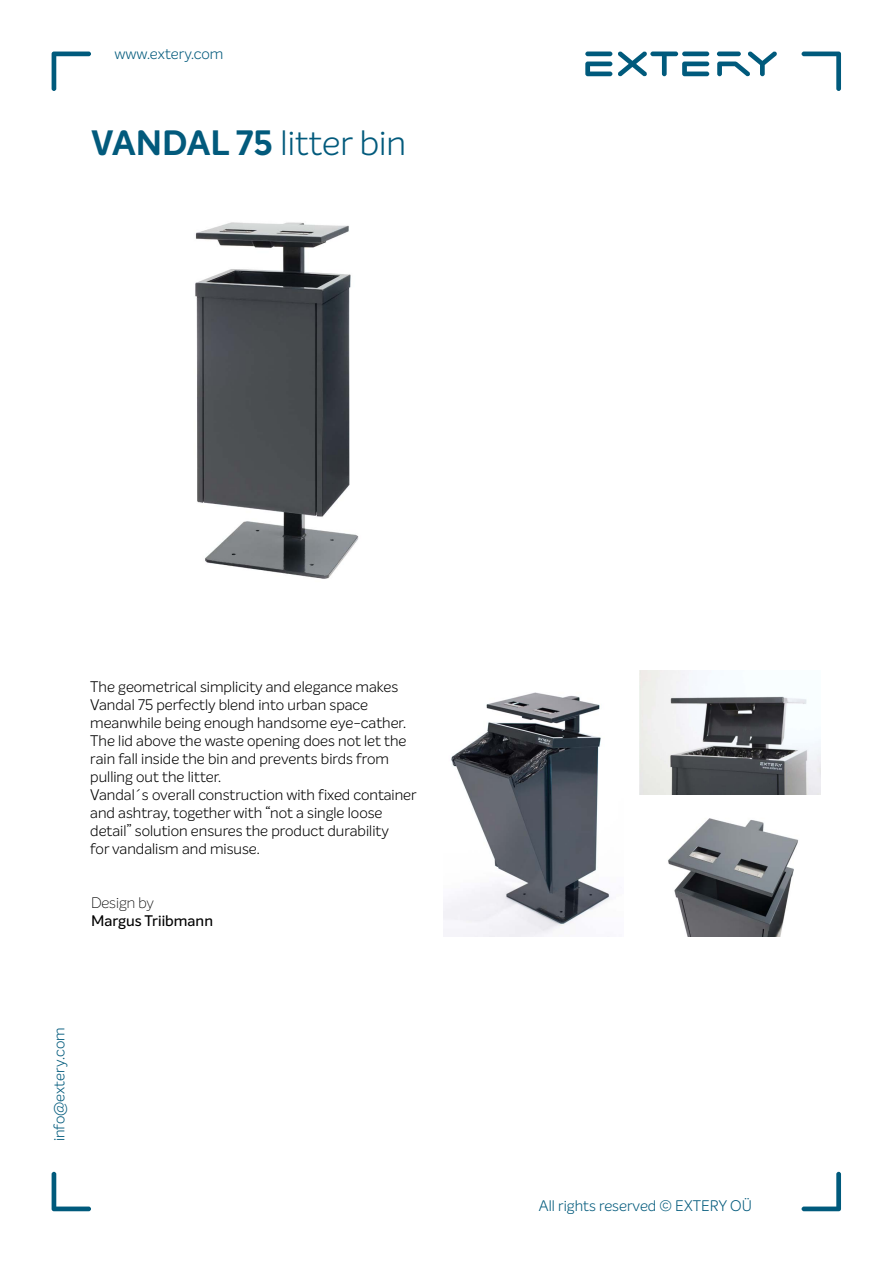
<style>
.page{position:relative;width:893px;height:1263px;background:#fff}
.page>*{position:absolute;margin:0;border:0;box-sizing:border-box;transform-origin:0 0}
.t1{font:300 34.5px "Intelo";color:#025a7c}
.t2{font:300 15px/18px "Intelo";color:#000}
.t3{font:300 15px "Intelo";color:#025a7c}
.t4{font:300 15px "Intelo";color:#005a7c}
.t5{font:500 15px "Intelo";color:#000}
.t6{font:100 15px "Intelo";color:#000}
.s1{font-weight:700}
</style>
<div class="page">
<svg style="left:802px;top:52px;width:39px;height:39px"></svg>
<svg style="left:802px;top:1172px;width:39px;height:39px"></svg>
<svg style="left:52px;top:1172px;width:39px;height:39px"></svg>
<svg style="left:52px;top:52px;width:39px;height:39px"></svg>
<svg style="left:585px;top:51px;width:192px;height:26px"></svg>
<img style="left:195px;top:222px;width:164px;height:357px">
<img style="left:443px;top:692px;width:167px;height:244px">
<img style="left:640px;top:671px;width:180px;height:123px">
<img style="left:668px;top:818px;width:131px;height:118px">
<p class="t3" style="left:114px;top:45px;width:110px">www.extery.com</p>
<h1 class="t1" style="left:91px;top:122px;width:317px"><span class="s1">VANDAL 75</span> litter bin</h1>
<p class="t2" style="left:90px;top:678px;width:328px">The geometrical simplicity and elegance makes Vandal 75 perfectly blend into urban space meanwhile being enough handsome eye-cather.<br>The lid above the waste opening does not let the rain fall inside the bin and prevents birds from pulling out the litter.<br>Vandal´s overall construction with fixed container and ashtray, together with “not a single loose detail” solution ensures the product durability<br>for vandalism and misuse.</p>
<p class="t6" style="left:91px;top:893px;width:64px">Design by</p>
<p class="t5" style="left:91px;top:911px;width:123px">Margus Triibmann</p>
<p class="t4" style="left:50px;top:1141px;width:116px;rotate:-90deg">info@extery.com</p>
<p class="t3" style="left:539px;top:1196px;width:214px">All rights reserved © EXTERY OÜ</p>
</div>
